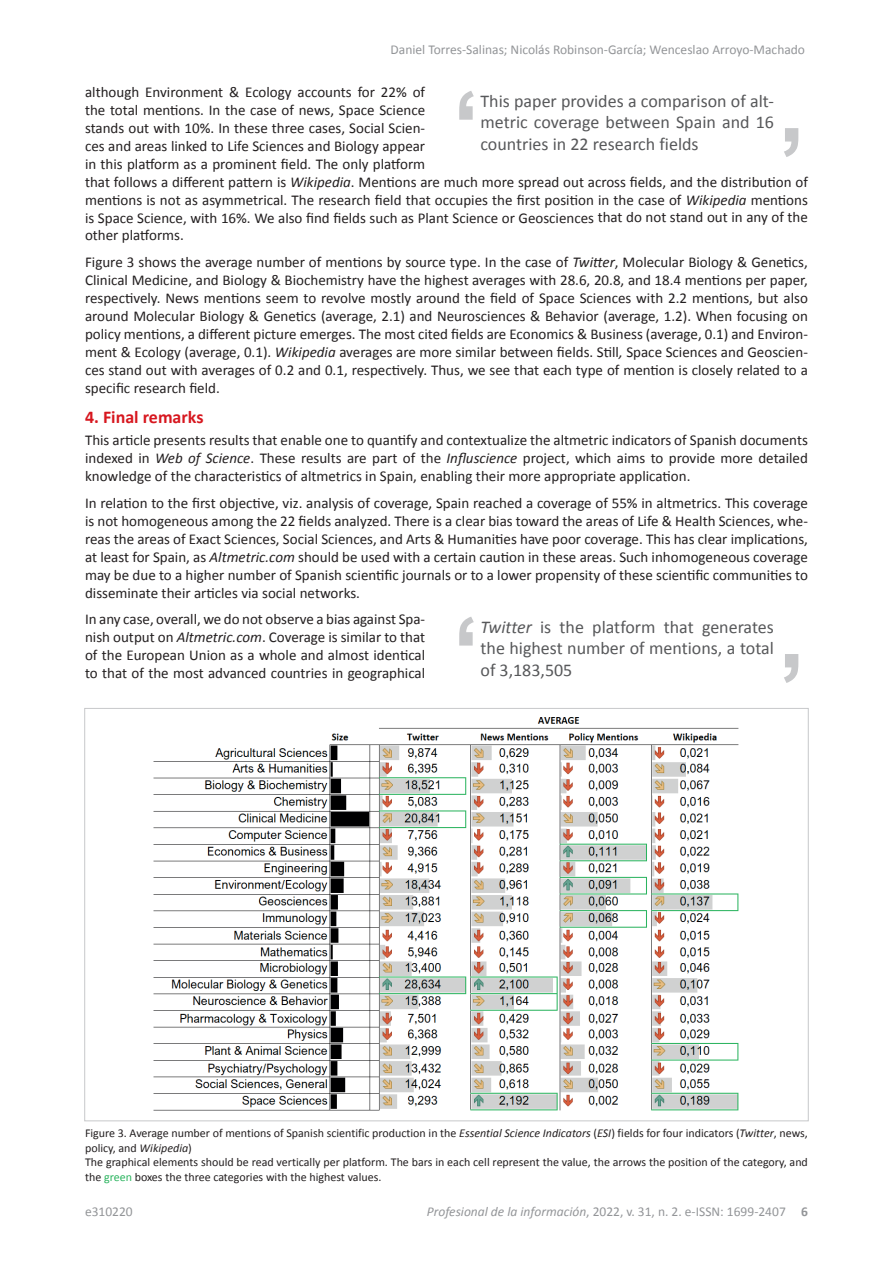
<style>
.page{position:relative;width:893px;height:1263px;background:#fff}
.page>*{position:absolute;margin:0;border:0;box-sizing:border-box;transform-origin:0 0}
.t1{font:18px/21.6px "Calibri";color:#57585a;text-align:justify}
.t2{font:700 18px "Calibri";color:#d7171f}
.t3{font:15px/18px "Calibri";color:#231f20;text-align:justify}
.t4{font:13.5px "Calibri";color:#939598}
.t5{font:12px/14.4px "Calibri";color:#231f20}
.s1{font-style:italic}
.s2{color:#2bb45f}
.s3{font-weight:700}
</style>
<div class="page">
<img style="left:154px;top:717px;width:585px;height:394px">
<svg style="left:784px;top:128px;width:14px;height:29px"></svg>
<svg style="left:459px;top:91px;width:15px;height:29px"></svg>
<svg style="left:784px;top:654px;width:14px;height:29px"></svg>
<svg style="left:459px;top:617px;width:15px;height:29px"></svg>
<p class="t4" style="left:391px;top:41px;width:416px">Daniel Torres-Salinas; Nicolás Robinson-García; Wenceslao Arroyo-Machado</p>
<p class="t3" style="left:85px;top:82px;width:724px;text-align:left">although Environment &amp; Ecology accounts for 22% of<br>the total mentions. In the case of news, Space Science<br>stands out with 10%. In these three cases, Social Scien-<br>ces and areas linked to Life Sciences and Biology appear<br>in this platform as a prominent field. The only platform<br>that follows a different pattern is <span class="s1">Wikipedia</span>. Mentions are much more spread out across fields, and the distribution of mentions is not as asymmetrical. The research field that occupies the first position in the case of <span class="s1">Wikipedia</span> mentions is Space Science, with 16%. We also find fields such as Plant Science or Geosciences that do not stand out in any of the other platforms.</p>
<p class="t3" style="left:85px;top:252px;width:724px">Figure 3 shows the average number of mentions by source type. In the case of <span class="s1">Twitter</span>, Molecular Biology &amp; Genetics, Clinical Medicine, and Biology &amp; Biochemistry have the highest averages with 28.6, 20.8, and 18.4 mentions per paper, respectively. News mentions seem to revolve mostly around the field of Space Sciences with 2.2 mentions, but also around Molecular Biology &amp; Genetics (average, 2.1) and Neurosciences &amp; Behavior (average, 1.2). When focusing on policy mentions, a different picture emerges. The most cited fields are Economics &amp; Business (average, 0.1) and Environ&shy;ment &amp; Ecology (average, 0.1). <span class="s1">Wikipedia</span> averages are more similar between fields. Still<span class="s1">,</span> Space Sciences and Geoscien&shy;ces stand out with averages of 0.2 and 0.1, respectively. Thus, we see that each type of mention is closely related to a specific research field.</p>
<p class="t2" style="left:85px;top:406px;width:120px">4. Final remarks</p>
<p class="t3" style="left:85px;top:430px;width:724px">This article presents results that enable one to quantify and contextualize the altmetric indicators of Spanish documents indexed in <span class="s1">Web of Science</span>. These results are part of the <span class="s1">Influscience</span> project, which aims to provide more detailed knowledge of the characteristics of altmetrics in Spain, enabling their more appropriate application.</p>
<p class="t3" style="left:85px;top:493px;width:724px">In relation to the first objective, viz. analysis of coverage, Spain reached a coverage of 55% in altmetrics. This coverage is not homogeneous among the 22 fields analyzed. There is a clear bias toward the areas of Life &amp; Health Sciences, whe&shy;reas the areas of Exact Sciences, Social Sciences, and Arts &amp; Humanities have poor coverage. This has clear implications, at least for Spain, as <span class="s1">Altmetric.com</span> should be used with a certain caution in these areas. Such inhomogeneous coverage may be due to a higher number of Spanish scientific journals or to a lower propensity of these scientific communities to disseminate their articles via social networks.</p>
<p class="t3" style="left:85px;top:609px;width:342px">In any case, overall, we do not observe a bias against Spa&shy;nish output on <span class="s1">Altmetric.com</span>. Coverage is similar to that of the European Union as a whole and almost identical to that of the most advanced countries in geographical</p>
<p class="t1" style="left:480px;top:89px;width:295px">This paper provides a comparison of alt&shy;metric coverage between Spain and 16 countries in 22 research fields</p>
<p class="t1" style="left:480px;top:615px;width:295px"><span class="s1">Twitter</span> is the platform that generates the highest number of mentions, a total of 3,183,505</p>
<p class="t5" style="left:85px;top:1125px;width:724px">Figure 3. Average number of mentions of Spanish scientific production in the <span class="s1">Essential Science Indicators</span> (<span class="s1">ESI</span>) fields for four indicators (<span class="s1">Twitter</span>, news, policy, and <span class="s1">Wikipedia</span>)<br>The graphical elements should be read vertically per platform. The bars in each cell represent the value, the arrows the position of the category, and the <span class="s2">green</span> boxes the three categories with the highest values.</p>
<p class="t4" style="left:85px;top:1203px;width:49px">e310220</p>
<p class="t4" style="left:427px;top:1203px;width:383px"><span class="s1">Profesional de la información</span>, 2022, v. 31, n. 2. e-ISSN: 1699-2407 <span class="s3">6</span></p>
</div>
